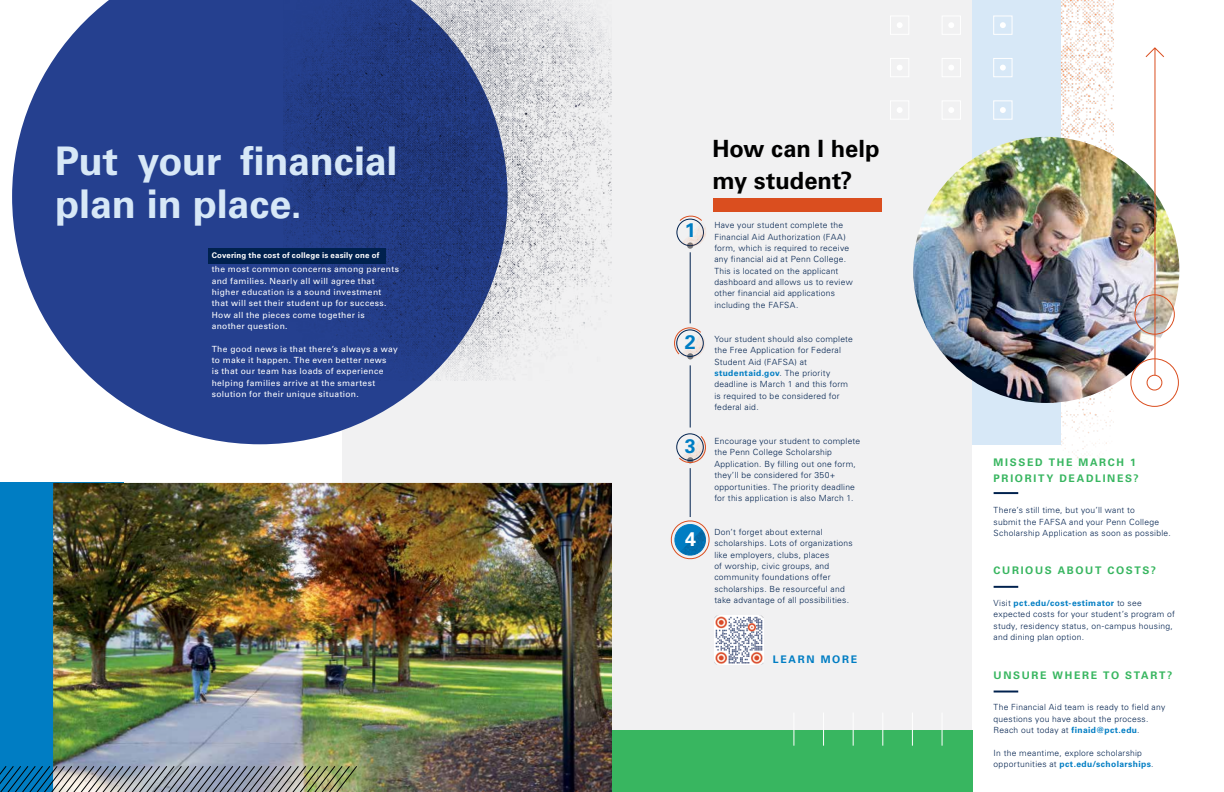
<style>
.page{position:relative;width:1224px;height:792px;background:#fff}
.page>*{position:absolute;margin:0;border:0;box-sizing:border-box;transform-origin:0 0}
.t1{font:700 39.5px/42.5px "Univers LT Pro 65";letter-spacing:-.005em;color:#d7e8f7}
.t2{font:700 23.7px/31.6px "Univers LT Pro 65";color:#000}
.t3{font:700 19.7px "Univers LT Pro 65";color:#007dc3}
.t4{font:700 19.7px "Univers LT Pro 65";color:#fff}
.t5{font:700 10.5px/15.8px "Univers LT Pro 65";letter-spacing:.16em;color:#38b660}
.t6{font:700 10.5px "Univers LT Pro 65";letter-spacing:.16em;color:#007dc3}
.t7{font:300 8.5px/11.4px "Univers LT Pro 45";letter-spacing:.03em;color:#00214e}
.t8{font:8.5px/11.4px "Univers LT Pro 55 Roman";letter-spacing:.04em;color:#fff}
.t9{font:700 8.5px "Univers LT Pro 65";letter-spacing:.045em;color:#007dc3}
.t10{font:700 7.9px "Univers LT Pro 65";letter-spacing:.02em;color:#fff}
.s1{font-family:"Univers LT Pro 45";font-weight:300;color:#00214e}
.s2{font-family:"Univers LT Pro 65";font-weight:700;color:#007dc3}
</style>
<div class="page">
<div style="left:342px;top:0;width:630px;height:792px;background:#f1f1f2"></div>
<svg style="left:12px;top:0;width:413px;height:444px;fill:#25408f"></svg>
<img style="left:284px;top:0;width:328px;height:381px">
<img style="left:1060px;top:0;width:53px;height:477px">
<div style="left:0;top:483px;width:123px;height:309px;background:#007dc3"></div>
<img style="left:53px;top:483px;width:559px;height:309px">
<img style="left:0;top:765px;width:358px;height:27px">
<div style="left:208px;top:249px;width:178px;height:15px;background:#00214e"></div>
<div style="left:687px;top:242px;width:6px;height:7px;background:#77787b;border-radius:50%"></div>
<hr style="left:690px;top:365px;width:1px;height:63px;background:#00214e">
<div style="left:677px;top:219px;width:27px;height:27px;border:1px solid #00214e;border-radius:50%"></div>
<hr style="left:690px;top:252px;width:1px;height:71px;background:#00214e">
<svg style="left:679px;top:215px;width:23px;height:6px"></svg>
<img style="left:681px;top:221px;width:25px;height:26px">
<img style="left:702px;top:336px;width:3px;height:16px">
<svg style="left:674px;top:327px;width:28px;height:32px"></svg>
<div style="left:676px;top:330px;width:28px;height:27px;border:1px solid #00214e;border-radius:50%"></div>
<svg style="left:670px;top:520px;width:40px;height:40px"></svg>
<img style="left:680px;top:530px;width:26px;height:25px">
<svg style="left:678px;top:436px;width:28px;height:28px"></svg>
<div style="left:676px;top:434px;width:28px;height:27px;border:1px solid #00214e;border-radius:50%"></div>
<hr style="left:690px;top:468px;width:1px;height:49px;background:#00214e">
<div style="left:713px;top:199px;width:169px;height:13px;background:#da4e1f"></div>
<div style="left:972px;top:0;width:88px;height:444px;background:#d7e8f7"></div>
<div style="left:890px;top:15px;width:19px;height:20px;border:1px solid #fff"></div>
<svg style="left:897px;top:23px;width:5px;height:5px"></svg>
<div style="left:942px;top:15px;width:19px;height:20px;border:1px solid #fff"></div>
<svg style="left:949px;top:23px;width:5px;height:5px"></svg>
<div style="left:993px;top:15px;width:20px;height:20px;border:1px solid #fff"></div>
<svg style="left:1000px;top:22px;width:6px;height:6px"></svg>
<div style="left:890px;top:58px;width:19px;height:19px;border:1px solid #fff"></div>
<svg style="left:897px;top:65px;width:5px;height:5px"></svg>
<div style="left:942px;top:58px;width:19px;height:19px;border:1px solid #fff"></div>
<svg style="left:949px;top:65px;width:5px;height:5px"></svg>
<div style="left:993px;top:58px;width:20px;height:19px;border:1px solid #fff"></div>
<svg style="left:1000px;top:65px;width:6px;height:6px"></svg>
<div style="left:890px;top:100px;width:19px;height:20px;border:1px solid #fff"></div>
<svg style="left:897px;top:107px;width:5px;height:6px"></svg>
<div style="left:942px;top:100px;width:19px;height:20px;border:1px solid #fff"></div>
<svg style="left:949px;top:107px;width:5px;height:6px"></svg>
<div style="left:993px;top:100px;width:20px;height:20px;border:1px solid #fff"></div>
<svg style="left:1000px;top:107px;width:6px;height:6px"></svg>
<img style="left:913px;top:137px;width:266px;height:266px;border-radius:133px">
<div style="left:612px;top:730px;width:360px;height:62px;background:#38b660"></div>
<hr style="left:853px;top:713px;width:1px;height:33px;background:#fff">
<hr style="left:823px;top:713px;width:1px;height:33px;background:#fff">
<hr style="left:793px;top:713px;width:1px;height:33px;background:#fff">
<hr style="left:942px;top:713px;width:1px;height:33px;background:#fff">
<hr style="left:912px;top:713px;width:1px;height:33px;background:#fff">
<hr style="left:882px;top:713px;width:1px;height:33px;background:#fff">
<div style="left:1130px;top:358px;width:49px;height:49px;border:1px solid #da4e1f;border-radius:50%"></div>
<img style="left:1134px;top:47px;width:41px;height:344px">
<hr style="left:994px;top:492px;width:24px;height:2px;background:#00214e">
<hr style="left:994px;top:586px;width:24px;height:2px;background:#00214e">
<hr style="left:994px;top:691px;width:24px;height:2px;background:#00214e">
<img style="left:714px;top:616px;width:49px;height:49px">
<h1 class="t1" style="left:55px;top:138px;width:344px">Put your financial plan in place.</h1>
<p class="t10" style="left:212px;top:250px;width:169px">Covering the cost of college is easily one of</p>
<p class="t8" style="left:212px;top:263px;width:189px">the most common concerns among parents and families. Nearly all will agree that higher education is a sound investment that will set their student up for success.<br>How all the pieces come together is another question.</p>
<p class="t8" style="left:212px;top:343px;width:188px">The good news is that there’s always a way to make it happen. The even better news<br>is that our team has loads of experience helping families arrive at the smartest solution for their unique situation.</p>
<h3 class="t3" style="left:685px;top:217px;width:12px">1</h3>
<h3 class="t3" style="left:685px;top:328px;width:12px">2</h3>
<h3 class="t3" style="left:685px;top:432px;width:12px">3</h3>
<h3 class="t4" style="left:685px;top:525px;width:12px">4</h3>
<h2 class="t2" style="left:712px;top:132px;width:169px">How can I help my student?</h2>
<p class="t7" style="left:714px;top:219px;width:140px">Have your student complete the<br>Financial Aid Authorization (FAA) form, which is required to receive any financial aid at Penn College.<br>This is located on the applicant dashboard and allows us to review other financial aid applications including the FAFSA.</p>
<p class="t7" style="left:714px;top:333px;width:140px">Your student should also complete the Free Application for Federal<br>Student Aid (FAFSA) at</p>
<p class="t9" style="left:714px;top:367px;width:118px">studentaid.gov<span class="s1">. The priority</span></p>
<p class="t7" style="left:714px;top:378px;width:135px">deadline is March 1 and this form is required to be considered for federal aid.</p>
<p class="t7" style="left:714px;top:435px;width:147px">Encourage your student to complete the Penn College Scholarship Application. By filling out one form, they’ll be considered for 350+ opportunities. The priority deadline for this application is also March 1.</p>
<p class="t7" style="left:714px;top:526px;width:140px">Don’t forget about external scholarships. Lots of organizations like employers, clubs, places<br>of worship, civic groups, and community foundations offer scholarships. Be resourceful and take advantage of all possibilities.</p>
<p class="t6" style="left:773px;top:652px;width:86px">LEARN MORE</p>
<p class="t5" style="left:994px;top:454px;width:147px">MISSED THE MARCH 1<br>PRIORITY DEADLINES?</p>
<p class="t7" style="left:994px;top:504px;width:179px">There’s still time, but you’ll want to<br>submit the FAFSA and your Penn College<br>Scholarship Application as soon as possible.</p>
<p class="t5" style="left:994px;top:562px;width:164px">CURIOUS ABOUT COSTS?</p>
<p class="t9" style="left:994px;top:597px;width:150px"><span class="s1">Visit</span> pct.edu/cost-estimator <span class="s1">to see</span></p>
<p class="t7" style="left:994px;top:608px;width:183px">expected costs for your student’s program of study, residency status, on-campus housing, and dining plan option.</p>
<p class="t5" style="left:994px;top:666px;width:180px">UNSURE WHERE TO START?</p>
<p class="t7" style="left:994px;top:701px;width:173px">The Financial Aid team is ready to field any questions you have about the process.<br>Reach out today at <span class="s2">finaid@pct.edu</span>.</p>
<p class="t7" style="left:994px;top:747px;width:150px">In the meantime, explore scholarship</p>
<p class="t9" style="left:994px;top:758px;width:161px"><span class="s1">opportunities at</span> pct.edu/scholarships<span class="s1">.</span></p>
</div>
